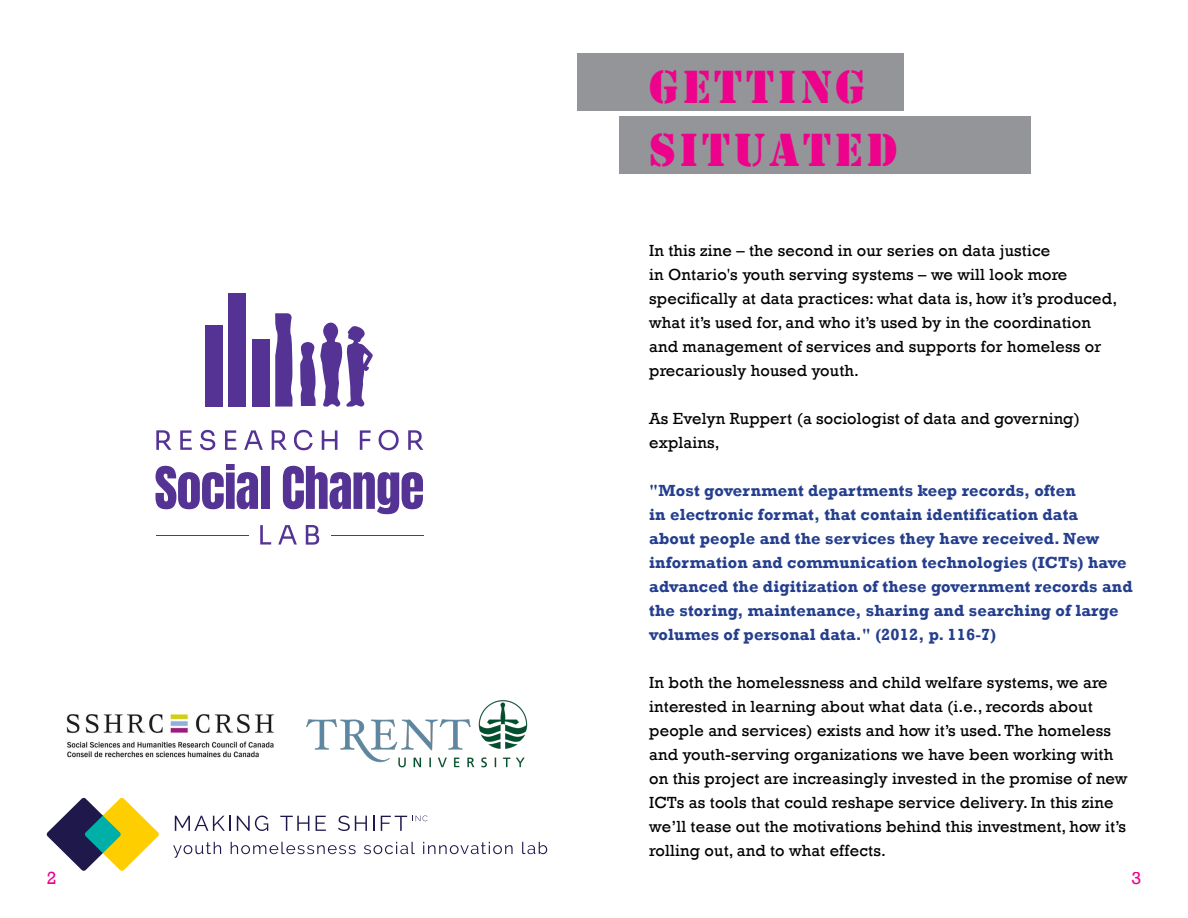
<style>
.page{position:relative;width:1188px;height:918px;background:#fff}
.page>*{position:absolute;margin:0;border:0;box-sizing:border-box;transform-origin:0 0}
.Cover_Style_Blue{font:48px "Stencil";letter-spacing:.07em;color:#ed028c}
.t1{font:18px "Rockwell";color:#ed028c}
.t2{font:16.5px/24px "Rockwell";letter-spacing:.01em;color:#000}
.t3{font:700 16.5px/24px "Rockwell";letter-spacing:.01em;color:#253f8e}
</style>
<div class="page">
<svg style="left:47px;top:798px;width:112px;height:73px"></svg>
<svg style="left:175px;top:816px;width:56px;height:15px"></svg>
<svg style="left:237px;top:816px;width:31px;height:15px"></svg>
<svg style="left:280px;top:816px;width:29px;height:15px"></svg>
<svg style="left:316px;top:816px;width:10px;height:15px"></svg>
<svg style="left:338px;top:816px;width:29px;height:15px"></svg>
<svg style="left:373px;top:816px;width:2px;height:15px"></svg>
<svg style="left:381px;top:816px;width:26px;height:15px"></svg>
<svg style="left:173px;top:842px;width:48px;height:16px"></svg>
<svg style="left:231px;top:842px;width:125px;height:12px"></svg>
<svg style="left:364px;top:842px;width:51px;height:12px"></svg>
<svg style="left:423px;top:842px;width:90px;height:12px"></svg>
<svg style="left:522px;top:842px;width:25px;height:12px"></svg>
<svg style="left:415px;top:816px;width:13px;height:5px"></svg>
<img style="left:66px;top:714px;width:208px;height:44px">
<div style="left:205px;top:325px;width:17px;height:82px;background:#553394"></div>
<div style="left:229px;top:293px;width:17px;height:114px;background:#553394"></div>
<div style="left:252px;top:339px;width:17px;height:68px;background:#553394"></div>
<svg style="left:275px;top:313px;width:17px;height:94px;background:#61429b"></svg>
<svg style="left:300px;top:323px;width:73px;height:84px"></svg>
<svg style="left:156px;top:430px;width:16px;height:20px"></svg>
<svg style="left:180px;top:430px;width:12px;height:20px"></svg>
<svg style="left:200px;top:430px;width:15px;height:20px"></svg>
<svg style="left:225px;top:430px;width:11px;height:20px"></svg>
<svg style="left:244px;top:430px;width:19px;height:20px"></svg>
<svg style="left:272px;top:430px;width:15px;height:20px"></svg>
<svg style="left:294px;top:430px;width:19px;height:20px"></svg>
<svg style="left:322px;top:430px;width:15px;height:20px"></svg>
<svg style="left:360px;top:430px;width:11px;height:20px"></svg>
<svg style="left:379px;top:430px;width:20px;height:20px"></svg>
<svg style="left:408px;top:430px;width:15px;height:20px"></svg>
<svg style="left:156px;top:464px;width:102px;height:45px"></svg>
<div style="left:261px;top:466px;width:8px;height:43px;background:#553394"></div>
<svg style="left:283px;top:466px;width:140px;height:48px"></svg>
<svg style="left:260px;top:525px;width:11px;height:20px"></svg>
<svg style="left:278px;top:525px;width:19px;height:20px"></svg>
<svg style="left:306px;top:525px;width:13px;height:20px"></svg>
<hr style="left:156px;top:535px;width:93px;height:1px;background:#553394">
<hr style="left:331px;top:535px;width:92px;height:1px;background:#553394">
<img style="left:306px;top:700px;width:222px;height:68px">
<div style="left:577px;top:54px;width:326px;height:57px;background:#939598"></div>
<div style="left:620px;top:117px;width:411px;height:57px;background:#939598"></div>
<p class="Cover_Style_Blue" style="left:649px;top:59px;width:215px">GETTING</p>
<p class="Cover_Style_Blue" style="left:649px;top:122px;width:247px">SITUATED</p>
<p class="t2" style="left:649px;top:239px;width:469px">In this zine – the second in our series on data justice<br>in Ontario's youth serving systems – we will look more specifically at data practices: what data is, how it’s produced, what it’s used for, and who it’s used by in the coordination and management of services and supports for homeless or precariously housed youth.</p>
<p class="t2" style="left:649px;top:407px;width:432px">As Evelyn Ruppert (a sociologist of data and governing) explains,</p>
<p class="t3" style="left:649px;top:479px;width:485px">"Most government departments keep records, often<br>in electronic format, that contain identification data<br>about people and the services they have received. New information and communication technologies (ICTs) have advanced the digitization of these government records and the storing, maintenance, sharing and searching of large volumes of personal data." (2012, p. 116-7)</p>
<p class="t2" style="left:649px;top:671px;width:480px">In both the homelessness and child welfare systems, we are interested in learning about what data (i.e., records about people and services) exists and how it’s used. The homeless and youth-serving organizations we have been working with on this project are increasingly invested in the promise of new ICTs as tools that could reshape service delivery. In this zine we’ll tease out the motivations behind this investment, how it’s rolling out, and to what effects.</p>
<p class="t1" style="left:47px;top:867px;width:11px">2</p>
<p class="t1" style="left:1131px;top:867px;width:11px">3</p>
</div>
